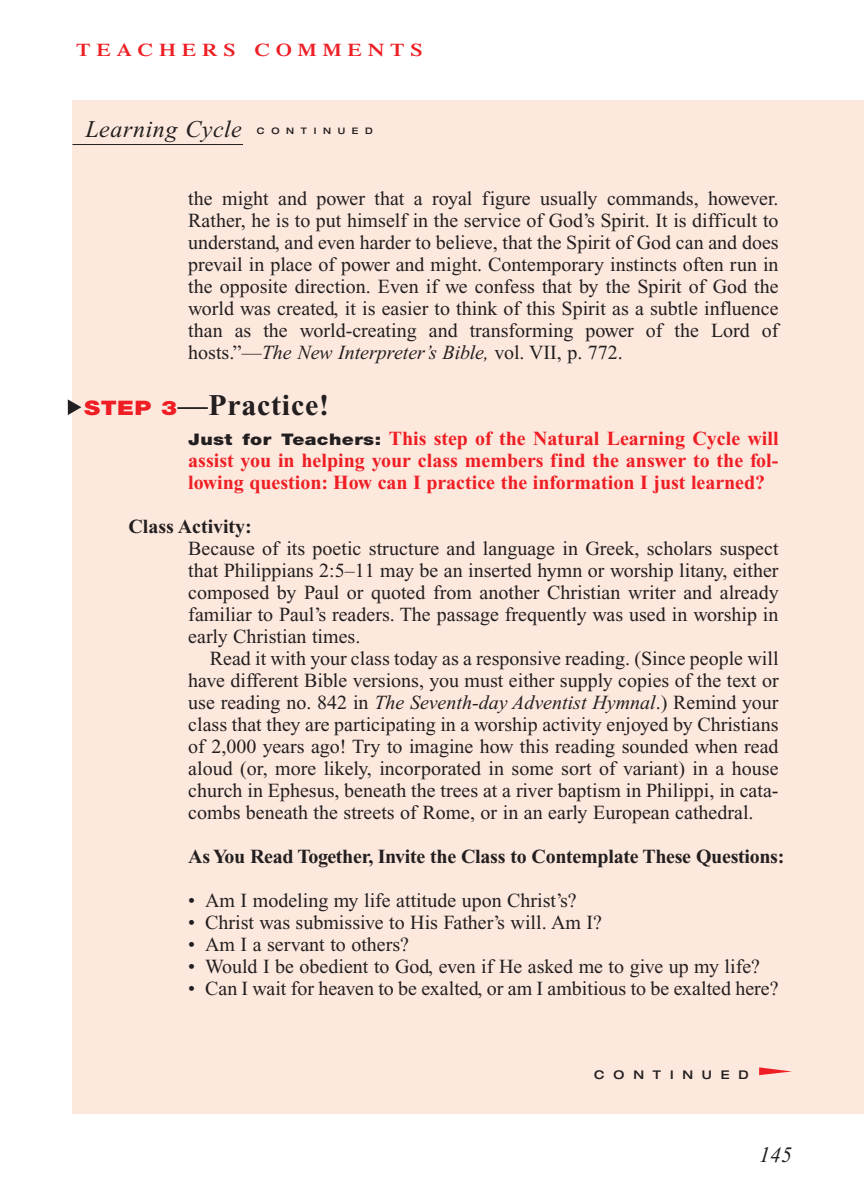
<style>
.page{position:relative;width:864px;height:1188px;background:#fff}
.page>*{position:absolute;margin:0;border:0;box-sizing:border-box;transform-origin:0 0}
.t1{font:700 30px "Times New Roman";letter-spacing:.025em;color:#231f20}
.t2{font:italic 24px "Times New Roman";letter-spacing:.025em;color:#231f20}
.t3{font:italic 22px "Times New Roman";color:#231f20}
.t4{font:20px/22px "Times New Roman";color:#231f20;text-align:justify}
.t5{font:700 20px/22px "Times New Roman";color:#ee1e24;text-align:justify}
.t6{font:700 20px "Times New Roman";letter-spacing:-.015em;color:#231f20}
.t7{font:600 18px "Times";letter-spacing:.265em;color:#ee1e24;scale:1.2 1}
.t8{font:500 expanded 12px "Helvetica Neue";letter-spacing:.74em;color:#231f20}
.t9{font:500 expanded 9px "Helvetica Neue";letter-spacing:.74em;color:#231f20}
.s1{font-style:italic}
.s2{font-family:"Helvetica Neue";font-weight:900;font-size:20px;color:#ee1e24}
.s3{font-family:"Helvetica Neue";font-weight:900;font-size:16px;color:#231f20}
</style>
<div class="page">
<div style="left:73px;top:100px;width:791px;height:1013px;background:#fde8dd"></div>
<svg style="left:759px;top:1067px;width:33px;height:8px"></svg>
<hr style="left:72px;top:144px;width:171px;height:1px;background:#231f20">
<svg style="left:68px;top:399px;width:13px;height:16px"></svg>
<p class="t7" style="left:76px;top:44px;width:290px">TEACHERS COMMENTS</p>
<p class="t2" style="left:85px;top:120px;width:158px">Learning Cycle</p>
<p class="t9" style="left:257px;top:128px;width:117px">CONTINUED</p>
<p class="t4" style="left:188px;top:189px;width:592px">the might and power that a royal figure usually commands, however.<br>Rather, he is to put himself in the service of God’s Spirit. It is difficult to understand, and even harder to believe, that the Spirit of God can and does prevail in place of power and might. Contemporary instincts often run in the opposite direction. Even if we confess that by the Spirit of God the world was created, it is easier to think of this Spirit as a subtle influence than as the world-creating and transforming power of the Lord of hosts.”—<span class="s1">The New Interpreter’s Bible,</span> vol. VII, p. 772.</p>
<h1 class="t1" style="left:84px;top:395px;width:246px"><span class="s2">STEP 3</span>—Practice!</h1>
<p class="t5" style="left:188px;top:429px;width:592px"><span class="s3">Just for Teachers:</span> This step of the Natural Learning Cycle will assist you in helping your class members find the answer to the fol&shy;lowing question: How can I practice the information I just learned?</p>
<p class="t6" style="left:128px;top:519px;width:125px">Class Activity:</p>
<p class="t4" style="left:188px;top:539px;width:592px">Because of its poetic structure and language in Greek, scholars suspect that Philippians 2:5–11 may be an inserted hymn or worship litany, either composed by Paul or quoted from another Christian writer and already familiar to Paul’s readers. The passage frequently was used in worship in early Christian times.</p>
<p class="t4" style="left:188px;top:649px;width:592px;text-indent:22px">Read it with your class today as a responsive reading. (Since people will have different Bible versions, you must either supply copies of the text or use reading no. 842 in <span class="s1">The Seventh-day Adventist Hymnal</span>.) Remind your class that they are participating in a worship activity enjoyed by Christians of 2,000 years ago! Try to imagine how this reading sounded when read aloud (or, more likely, incorporated in some sort of variant) in a house church in Ephesus, beneath the trees at a river baptism in Philippi, in cata&shy;combs beneath the streets of Rome, or in an early European cathedral.</p>
<p class="t6" style="left:188px;top:849px;width:598px">As You Read Together, Invite the Class to Contemplate These Questions:</p>
<p class="t4" style="left:188px;top:891px;width:390px">• Am I modeling my life attitude upon Christ’s?</p>
<p class="t4" style="left:188px;top:913px;width:415px">• Christ was submissive to His Father’s will. Am I?</p>
<p class="t4" style="left:188px;top:935px;width:222px">• Am I a servant to others?</p>
<p class="t4" style="left:188px;top:957px;width:573px">• Would I be obedient to God, even if He asked me to give up my life?</p>
<p class="t4" style="left:188px;top:979px;width:592px">• Can I wait for heaven to be exalted, or am I ambitious to be exalted here?</p>
<p class="t8" style="left:594px;top:1070px;width:156px">CONTINUED</p>
<p class="t3" style="left:759px;top:1146px;width:34px">145</p>
</div>
